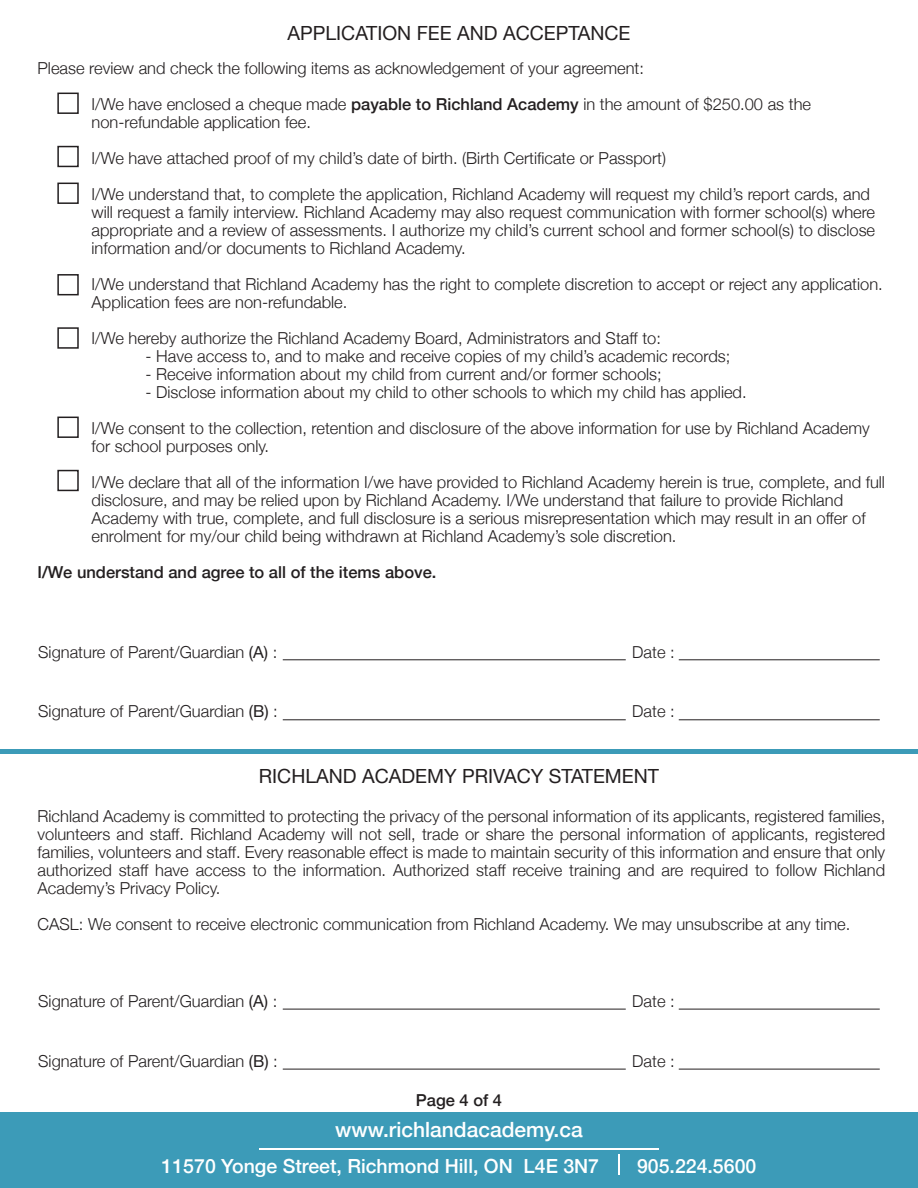
<style>
.page{position:relative;width:918px;height:1188px;background:#fff}
.page>*{position:absolute;margin:0;border:0;box-sizing:border-box;transform-origin:0 0}
.t1{font:500 21px "Helvetica Neue";color:#fff}
.t2{font:19.5px "Helvetica Neue";color:#231f20}
.t3{font:500 19.5px "Helvetica Neue";color:#fff}
.t4{font:300 16.5px/18px "Helvetica Neue";color:#231f20}
.t5{font:500 16.5px "Helvetica Neue";color:#231f20}
.s1{font-weight:500}
.s2{font-weight:400}
</style>
<div class="page">
<hr style="left:0;top:749px;width:918px;height:4px;background:#3c9bb8">
<div style="left:57px;top:93px;width:22px;height:21px;border:2px solid #231f20"></div>
<div style="left:57px;top:146px;width:22px;height:21px;border:2px solid #231f20"></div>
<div style="left:57px;top:183px;width:22px;height:21px;border:2px solid #231f20"></div>
<div style="left:57px;top:274px;width:22px;height:21px;border:2px solid #231f20"></div>
<div style="left:57px;top:327px;width:22px;height:22px;border:2px solid #231f20"></div>
<div style="left:57px;top:417px;width:22px;height:21px;border:2px solid #231f20"></div>
<div style="left:57px;top:470px;width:22px;height:21px;border:2px solid #231f20"></div>
<hr style="left:679px;top:659px;width:201px;height:1px;background:#231f20">
<hr style="left:283px;top:659px;width:343px;height:1px;background:#231f20">
<hr style="left:679px;top:719px;width:201px;height:1px;background:#231f20">
<hr style="left:283px;top:719px;width:343px;height:1px;background:#231f20">
<hr style="left:679px;top:1009px;width:201px;height:1px;background:#231f20">
<hr style="left:283px;top:1009px;width:343px;height:1px;background:#231f20">
<hr style="left:679px;top:1069px;width:201px;height:1px;background:#231f20">
<hr style="left:283px;top:1069px;width:343px;height:1px;background:#231f20">
<div style="left:0;top:1113px;width:918px;height:75px;background:#3c9bb8"></div>
<hr style="left:259px;top:1148px;width:400px;height:2px;background:#fff">
<hr style="left:618px;top:1154px;width:2px;height:20px;background:#fff">
<p class="t2" style="left:287px;top:19px;width:345px">APPLICATION FEE AND ACCEPTANCE</p>
<p class="t4" style="left:92px;top:48px;width:721px;line-height:36px;text-indent:-54px">Please review and check the following items as acknowledgement of your agreement:<br>I/We have enclosed a cheque made <span class="s1">payable to Richland Academy</span> in the amount of $250.00 as the</p>
<p class="t4" style="left:92px;top:102px;width:780px;line-height:36px">non-refundable application fee.<br>I/We have attached proof of my child’s date of birth. (Birth Certificate or Passport)<br>I/We understand that, to complete the application, Richland Academy will request my child’s report cards, and</p>
<p class="t4" style="left:92px;top:201px;width:785px;text-align:justify">will request a family interview. Richland Academy may also request communication with former school(s) where appropriate and a review of assessments. I authorize my child’s current school and former school(s) to disclose information and/or documents to Richland Academy.</p>
<p class="t4" style="left:92px;top:273px;width:793px">I/We understand that Richland Academy has the right to complete discretion to accept or reject any application.<br>Application fees are non-refundable.</p>
<p class="t4" style="left:92px;top:327px;width:571px">I/We hereby authorize the Richland Academy Board, Administrators and Staff to:</p>
<p class="t4" style="left:146px;top:345px;width:586px">- Have access to, and to make and receive copies of my child’s academic records;</p>
<p class="t4" style="left:146px;top:363px;width:518px">- Receive information about my child from current and/or former schools;</p>
<p class="t4" style="left:92px;top:372px;width:780px;line-height:36px;text-indent:54px">- Disclose information about my child to other schools to which my child has applied.<br>I/We consent to the collection, retention and disclosure of the above information for use by Richland Academy</p>
<p class="t4" style="left:92px;top:426px;width:795px;line-height:36px">for school purposes only.<br>I/We declare that all of the information I/we have provided to Richland Academy herein is true, complete, and full</p>
<p class="t4" style="left:92px;top:489px;width:776px">disclosure, and may be relied upon by Richland Academy. I/We understand that failure to provide Richland<br>Academy with true, complete, and full disclosure is a serious misrepresentation which may result in an offer of enrolment for my/our child being withdrawn at Richland Academy’s sole discretion.</p>
<p class="t5" style="left:38px;top:558px;width:400px">I/We understand and agree to all of the items above.</p>
<p class="t4" style="left:38px;top:642px;width:241px">Signature of Parent/Guardian <span class="s2">(A)</span> :</p>
<p class="t4" style="left:632px;top:642px;width:44px">Date :</p>
<p class="t4" style="left:38px;top:701px;width:241px">Signature of Parent/Guardian <span class="s2">(B)</span> :</p>
<p class="t4" style="left:632px;top:701px;width:44px">Date :</p>
<p class="t2" style="left:259px;top:762px;width:402px">RICHLAND ACADEMY PRIVACY STATEMENT</p>
<p class="t4" style="left:38px;top:806px;width:849px;text-align:justify">Richland Academy is committed to protecting the privacy of the personal information of its applicants, registered families, volunteers and staff. Richland Academy will not sell, trade or share the personal information of applicants, registered families, volunteers and staff. Every reasonable effect is made to maintain security of this information and ensure that only authorized staff have access to the information. Authorized staff receive training and are required to follow Richland Academy’s Privacy Policy.</p>
<p class="t4" style="left:38px;top:914px;width:814px">CASL: We consent to receive electronic communication from Richland Academy. We may unsubscribe at any time.</p>
<p class="t4" style="left:38px;top:991px;width:241px">Signature of Parent/Guardian <span class="s2">(A)</span> :</p>
<p class="t4" style="left:632px;top:991px;width:44px">Date :</p>
<p class="t4" style="left:38px;top:1051px;width:241px">Signature of Parent/Guardian <span class="s2">(B)</span> :</p>
<p class="t4" style="left:632px;top:1051px;width:44px">Date :</p>
<p class="t5" style="left:416px;top:1087px;width:88px">Page 4 of 4</p>
<p class="t1" style="left:335px;top:1113px;width:249px">www.richlandacademy.ca</p>
<p class="t3" style="left:162px;top:1150px;width:439px">11570 Yonge Street, Richmond Hill, ON L4E 3N7</p>
<p class="t3" style="left:637px;top:1150px;width:121px">905.224.5600</p>
</div>
